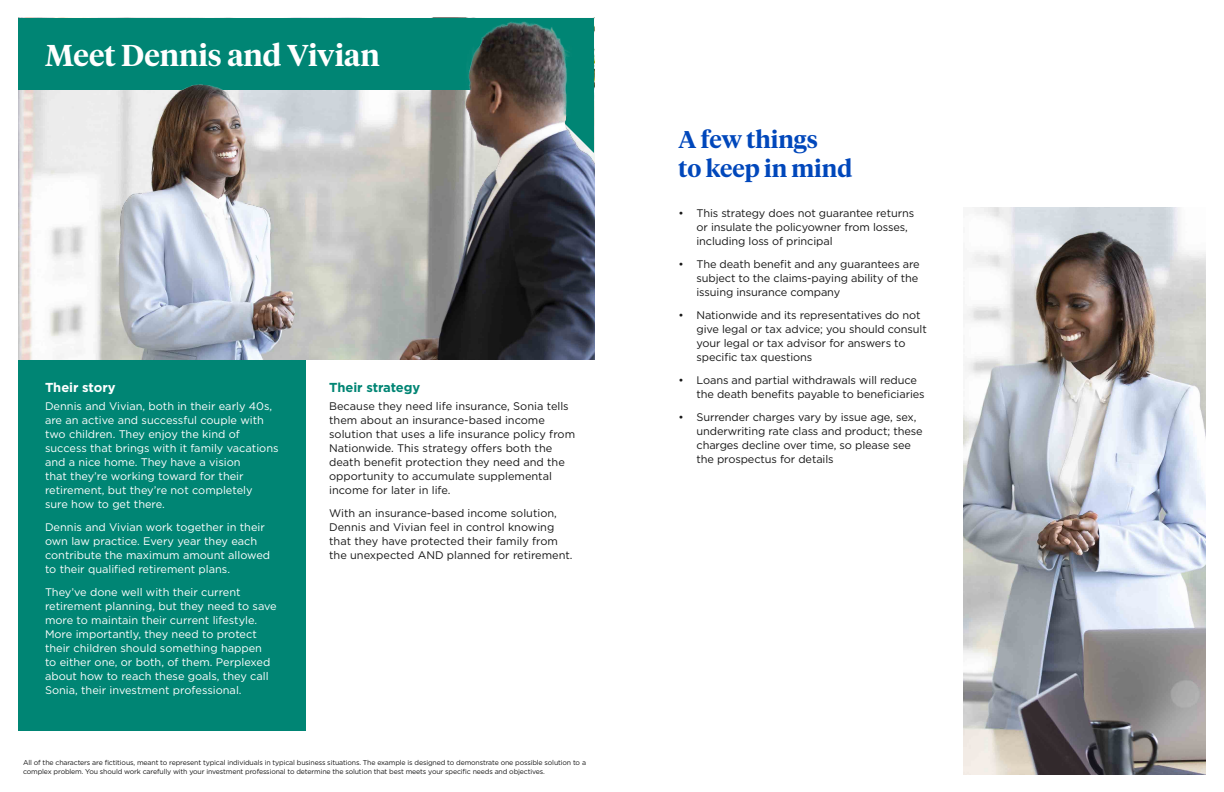
<style>
.page{position:relative;width:1224px;height:792px;background:#fff}
.page>*{position:absolute;margin:0;border:0;box-sizing:border-box;transform-origin:0 0}
.Subhead_White{font:600 30px "Tiempos Headline";color:#fff}
.Subhead_-_Vibrant_Bl{font:600 24px/28.8px "Tiempos Headline";color:#0047bb}
.Subhead_-_Mint{font:700 13px "Gotham";letter-spacing:-.005em;color:#008574}
.Subhead_-_Mint-2{font:700 13px "Gotham";letter-spacing:-.005em;color:#fff}
.Body_copy{font:11px/14px "Gotham";letter-spacing:-.01em;color:#171717}
.Body_copy-2{font:11px/14px "Gotham";color:#fff}
.Disclosure{font:7px/9px "Gotham";letter-spacing:-.02em;color:#171717}
</style>
<div class="page">
<div style="left:18px;top:360px;width:288px;height:370px;background:#008574"></div>
<img style="left:963px;top:208px;width:243px;height:566px">
<img style="left:18px;top:19px;width:576px;height:341px">
<h2 class="Subhead_White" style="left:45px;top:34px;width:336px">Meet Dennis and Vivian</h2>
<h3 class="Subhead_-_Mint-2" style="left:45px;top:379px;width:72px">Their story</h3>
<p class="Body_copy-2" style="left:45px;top:399px;width:235px">Dennis and Vivian, both in their early 40s, are an active and successful couple with two children. They enjoy the kind of success that brings with it family vacations and a nice home. They have a vision<br>that they’re working toward for their retirement, but they’re not completely<br>sure how to get there.</p>
<p class="Body_copy-2" style="left:45px;top:520px;width:227px">Dennis and Vivian work together in their own law practice. Every year they each contribute the maximum amount allowed to their qualified retirement plans.</p>
<p class="Body_copy-2" style="left:45px;top:585px;width:233px">They’ve done well with their current retirement planning, but they need to save more to maintain their current lifestyle.<br>More importantly, they need to protect their children should something happen<br>to either one, or both, of them. Perplexed about how to reach these goals, they call Sonia, their investment professional.</p>
<h3 class="Subhead_-_Mint" style="left:329px;top:379px;width:93px">Their strategy</h3>
<p class="Body_copy" style="left:329px;top:399px;width:248px">Because they need life insurance, Sonia tells them about an insurance-based income solution that uses a life insurance policy from Nationwide. This strategy offers both the death benefit protection they need and the opportunity to accumulate supplemental income for later in life.</p>
<p class="Body_copy" style="left:329px;top:506px;width:245px">With an insurance-based income solution, Dennis and Vivian feel in control knowing that they have protected their family from the unexpected AND planned for retirement.</p>
<p class="Disclosure" style="left:23px;top:758px;width:564px">All of the characters are fictitious, meant to represent typical individuals in typical business situations. The example is designed to demonstrate one possible solution to a complex problem. You should work carefully with your investment professional to determine the solution that best meets your specific needs and objectives.</p>
<h2 class="Subhead_-_Vibrant_Bl" style="left:678px;top:124px;width:175px">A few things<br>to keep in mind</h2>
<p class="Body_copy" style="left:696px;top:205px;width:219px;text-indent:-18px">• This strategy does not guarantee returns or insulate the policyowner from losses, including loss of principal</p>
<p class="Body_copy" style="left:696px;top:256px;width:225px;text-indent:-18px">• The death benefit and any guarantees are subject to the claims-paying ability of the issuing insurance company</p>
<p class="Body_copy" style="left:696px;top:307px;width:232px;text-indent:-18px">• Nationwide and its representatives do not give legal or tax advice; you should consult your legal or tax advisor for answers to specific tax questions</p>
<p class="Body_copy" style="left:696px;top:372px;width:230px;text-indent:-18px">• Loans and partial withdrawals will reduce the death benefits payable to beneficiaries</p>
<p class="Body_copy" style="left:696px;top:409px;width:228px;text-indent:-18px">• Surrender charges vary by issue age, sex, underwriting rate class and product; these charges decline over time, so please see the prospectus for details</p>
</div>
